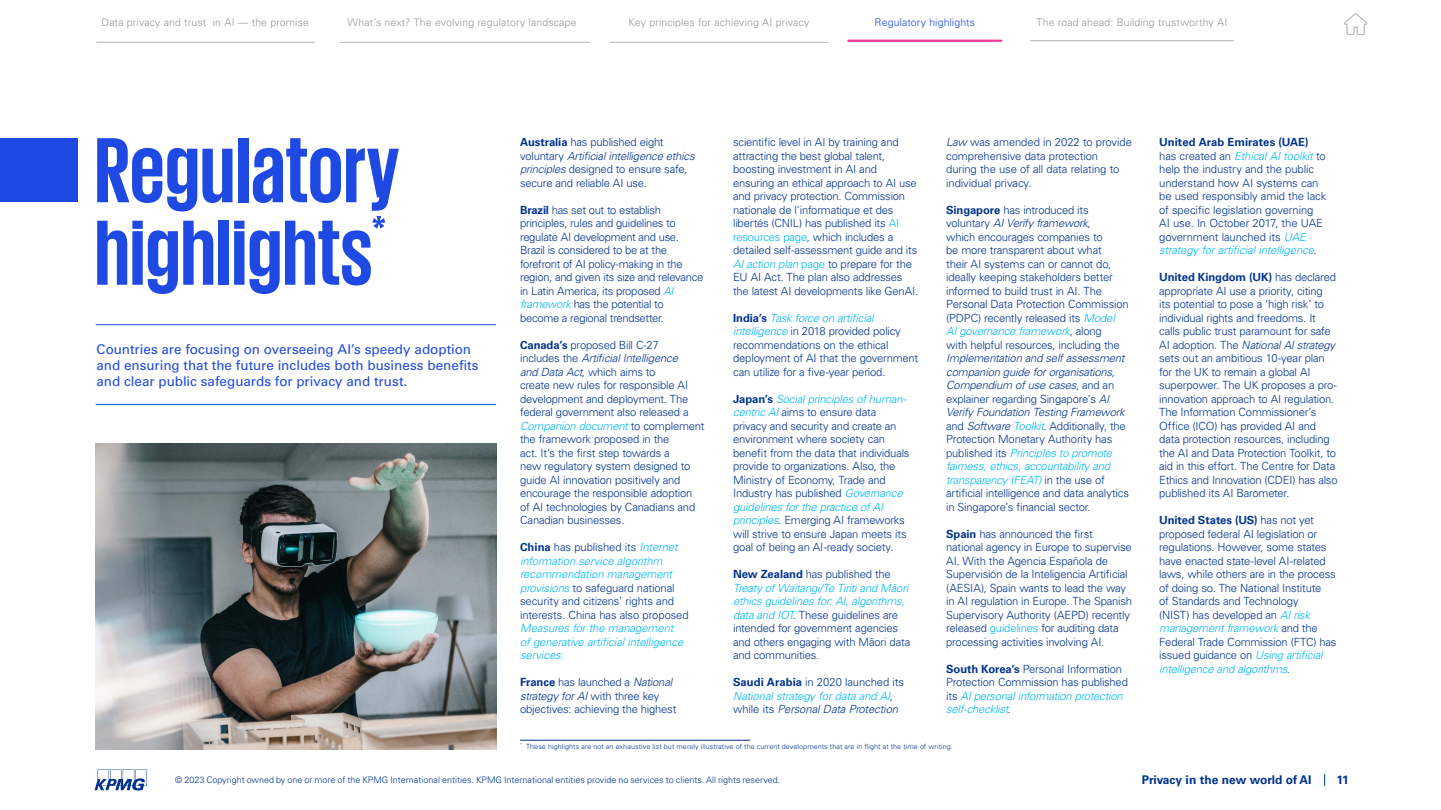
<style>
.page{position:relative;width:1441px;height:810px;background:#fff}
.page>*{position:absolute;margin:0;border:0;box-sizing:border-box;transform-origin:0 0}
.t1{font:700 94.5px/82.5px "KPMG";color:#1e49e2}
.t2{font:13.5px/16.2px "Univers LT Std";letter-spacing:-.005em;color:#1e49e2}
.t3{font:700 12px "Univers LT Std";color:#00338d}
.t4{font:300 11.25px/13.5px "Univers LT Std";letter-spacing:-.02em;color:#00338d}
.t5{font:italic 300 11.25px/13.5px "Univers LT Std";letter-spacing:-.015em;color:#00338d}
.t6{font:italic 300 11.25px/13.5px "Univers LT Std";letter-spacing:-.005em;color:#00b8f5}
.t7{font:300 10.5px "Univers LT Std";letter-spacing:.01em;color:#989898}
.t8{font:300 10.5px "Univers LT Std";letter-spacing:.01em;color:#1e49e2}
.t9{font:300 9px "Univers LT Std";color:#00338d}
.t10{font:300 7.12px "Univers LT Std";letter-spacing:.01em;color:#00338d}
.s1{font-weight:700}
.s2{font-style:italic}
.s3{font-style:italic;color:#00b8f5}
.s4{color:#00b8f5}
.s5{font-weight:700;font-style:normal;color:#00338d}
.s6{font-style:normal;color:#00338d}
.s7{color:#00338d}
.s8{font-style:normal}
.s9{font-style:normal;color:#01338d}
</style>
<div class="page">
<hr style="left:96px;top:324px;width:400px;height:1px;background:#1e49e2">
<hr style="left:96px;top:404px;width:400px;height:1px;background:#1e49e2">
<div style="left:0;top:138px;width:77px;height:64px;background:#1e49e2"></div>
<img style="left:96px;top:443px;width:400px;height:306px">
<hr style="left:520px;top:740px;width:230px;height:1px;background:#00338d">
<svg style="left:94px;top:769px;width:53px;height:22px"></svg>
<svg style="left:1324px;top:774px;width:1px;height:12px"></svg>
<svg style="left:1344px;top:13px;width:24px;height:22px"></svg>
<hr style="left:97px;top:42px;width:217px;height:1px;background:#b2b2b2">
<hr style="left:340px;top:42px;width:249px;height:1px;background:#b2b2b2">
<hr style="left:610px;top:42px;width:217px;height:1px;background:#b2b2b2">
<hr style="left:1030px;top:40px;width:203px;height:1px;background:#b2b2b2">
<hr style="left:848px;top:40px;width:153px;height:2px;background:#fd349c">
<p class="t7" style="left:102px;top:16px;width:209px">Data privacy and trust in AI — the promise</p>
<p class="t7" style="left:347px;top:16px;width:230px">What’s next? The evolving regulatory landscape</p>
<p class="t7" style="left:628px;top:16px;width:182px">Key principles for achieving AI privacy</p>
<p class="t8" style="left:874px;top:16px;width:102px">Regulatory highlights</p>
<p class="t7" style="left:1036px;top:16px;width:192px">The road ahead: Building trustworthy AI</p>
<h1 class="t1" style="left:94px;top:126px;width:306px">Regulatory highlights<sup>*</sup></h1>
<p class="t2" style="left:96px;top:341px;width:383px">Countries are focusing on overseeing AI’s speedy adoption and ensuring that the future includes both business benefits and clear public safeguards for privacy and trust.</p>
<p class="t4" style="left:520px;top:136px;width:176px"><span class="s1">Australia</span> has published eight voluntary <span class="s2">Artificial intelligence ethics principles</span> designed to ensure safe, secure and reliable AI use.</p>
<p class="t4" style="left:520px;top:203px;width:185px"><span class="s1">Brazil</span> has set out to establish principles, rules and guidelines to regulate AI development and use.<br>Brazil is considered to be at the forefront of AI policy-making in the region, and given its size and relevance in Latin America, its proposed <span class="s3">AI framework</span> has the potential to become a regional trendsetter.</p>
<p class="t4" style="left:520px;top:338px;width:186px"><span class="s1">Canada’s</span> proposed Bill C-27<br>includes the <span class="s2">Artificial Intelligence<br>and Data Act</span>, which aims to<br>create new rules for responsible AI development and deployment. The federal government also released a<br><span class="s3">Companion document</span> to complement the framework proposed in the<br>act. It’s the first step towards a<br>new regulatory system designed to guide AI innovation positively and encourage the responsible adoption of AI technologies by Canadians and<br>Canadian businesses.</p>
<p class="t4" style="left:520px;top:541px;width:170px"><span class="s1">China</span> has published its <span class="s3">Internet information service algorithm recommendation management provisions</span> to safeguard national security and citizens’ rights and interests. China has also proposed</p>
<p class="t6" style="left:520px;top:622px;width:165px">Measures for the management of generative artificial intelligence services.</p>
<p class="t4" style="left:520px;top:676px;width:158px"><span class="s1">France</span> has launched a <span class="s2">National strategy for AI</span> with three key objectives: achieving the highest</p>
<p class="t4" style="left:733px;top:136px;width:187px">scientific level in AI by training and attracting the best global talent, boosting investment in AI and ensuring an ethical approach to AI use and privacy protection. Commission nationale de l’informatique et des libertés (CNIL) has published its <span class="s4">AI resources page</span>, which includes a detailed self-assessment guide and its <span class="s3">AI action plan</span> <span class="s4">page</span> to prepare for the EU AI Act. The plan also addresses the latest AI developments like GenAI.</p>
<p class="t4" style="left:733px;top:311px;width:186px"><span class="s1">India’s</span> <span class="s3">Task force on artificial intelligence</span> in 2018 provided policy recommendations on the ethical deployment of AI that the government can utilize for a five-year period.</p>
<p class="t4" style="left:733px;top:392px;width:178px"><span class="s1">Japan’s</span> <span class="s3">Social principles of human&shy;centric AI</span> aims to ensure data privacy and security and create an environment where society can benefit from the data that individuals provide to organizations. Also, the Ministry of Economy, Trade and Industry has published <span class="s3">Governance guidelines for the practice of AI principles</span>. Emerging AI frameworks will strive to ensure Japan meets its goal of being an AI-ready society.</p>
<p class="t4" style="left:733px;top:568px;width:179px"><span class="s1">New Zealand</span> has published the<br><span class="s3">Treaty of Waitangi/Te Tiriti and Mãori ethics guidelines for: AI, algorithms, data and IOT</span>. These guidelines are intended for government agencies and others engaging with Mãori data and communities.</p>
<p class="t6" style="left:733px;top:676px;width:172px"><span class="s5">Saudi Arabia</span> <span class="s6">in 2020 launched its<br></span>National strategy for data and AI<span class="s6">, while its</span> <span class="s7">Personal Data Protection</span></p>
<p class="t4" style="left:946px;top:136px;width:187px"><span class="s2">Law</span> was amended in 2022 to provide comprehensive data protection<br>during the use of all data relating to individual privacy.</p>
<p class="t4" style="left:946px;top:203px;width:184px"><span class="s1">Singapore</span> has introduced its voluntary <span class="s2">AI Verify framework</span>,<br>which encourages companies to<br>be more transparent about what<br>their AI systems can or cannot do, ideally keeping stakeholders better informed to build trust in AI. The Personal Data Protection Commission (PDPC) recently released its <span class="s3">Model<br>AI governance framework</span>, along<br>with helpful resources, including the</p>
<p class="t5" style="left:946px;top:352px;width:184px">Implementation and self assessment companion guide for organisations, Compendium of use cases<span class="s8">, and an explainer regarding Singapore’s</span> AI Verify Foundation Testing Framework <span class="s8">and</span> Software <span class="s4">Toolkit</span><span class="s8">. Additionally, the Protection Monetary Authority has published its</span> <span class="s4">Principles to promote fairness, ethics, accountability and transparency (FEAT)</span> <span class="s9">in the use of artificial intelligence and data analytics in Singapore’s financial sector.</span></p>
<p class="t4" style="left:946px;top:527px;width:187px"><span class="s1">Spain</span> has announced the first national agency in Europe to supervise AI. With the Agencia Española de Supervisión de la Inteligencia Artificial (AESIA), Spain wants to lead the way in AI regulation in Europe. The Spanish Supervisory Authority (AEPD) recently released <span class="s4">guidelines</span> for auditing data processing activities involving AI.</p>
<p class="t4" style="left:946px;top:662px;width:183px"><span class="s1">South Korea’s</span> Personal Information Protection Commission has published its <span class="s3">AI personal information protection self-checklist</span>.</p>
<p class="t4" style="left:1159px;top:136px;width:169px"><span class="s1">United Arab Emirates (UAE) </span>has created an <span class="s3">Ethical AI toolkit</span> to help the industry and the public understand how AI systems can be used responsibly amid the lack of specific legislation governing<br>AI use. In October 2017, the UAE government launched its <span class="s3">UAE strategy for artificial intelligence</span>.</p>
<p class="t4" style="left:1159px;top:271px;width:180px"><span class="s1">United Kingdom (UK)</span> has declared appropriate AI use a priority, citing<br>its potential to pose a ‘high risk’ to individual rights and freedoms. It calls public trust paramount for safe AI adoption. The <span class="s2">National AI strategy </span>sets out an ambitious 10-year plan for the UK to remain a global AI superpower. The UK proposes a pro&shy;innovation approach to AI regulation.<br>The Information Commissioner’s Office (ICO) has provided AI and data protection resources, including the AI and Data Protection Toolkit, to aid in this effort. The Centre for Data Ethics and Innovation (CDEI) has also published its AI Barometer.</p>
<p class="t4" style="left:1159px;top:514px;width:179px"><span class="s1">United States (US)</span> has not yet proposed federal AI legislation or regulations. However, some states have enacted state-level AI-related laws, while others are in the process of doing so. The National Institute<br>of Standards and Technology<br>(NIST) has developed an <span class="s3">AI risk management framework</span> and the Federal Trade Commission (FTC) has issued guidance on <span class="s3">Using artificial intelligence and algorithms</span>.</p>
<p class="t10" style="left:520px;top:742px;width:434px"><sup>*</sup> These highlights are not an exhaustive list but merely illustrative of the current developments that are in flight at the time of writing.</p>
<p class="t9" style="left:175px;top:774px;width:606px">© 2023 Copyright owned by one or more of the KPMG International entities. KPMG International entities provide no services to clients. All rights reserved.</p>
<p class="t3" style="left:1141px;top:773px;width:171px">Privacy in the new world of AI</p>
<p class="t3" style="left:1336px;top:773px;width:14px">11</p>
</div>
